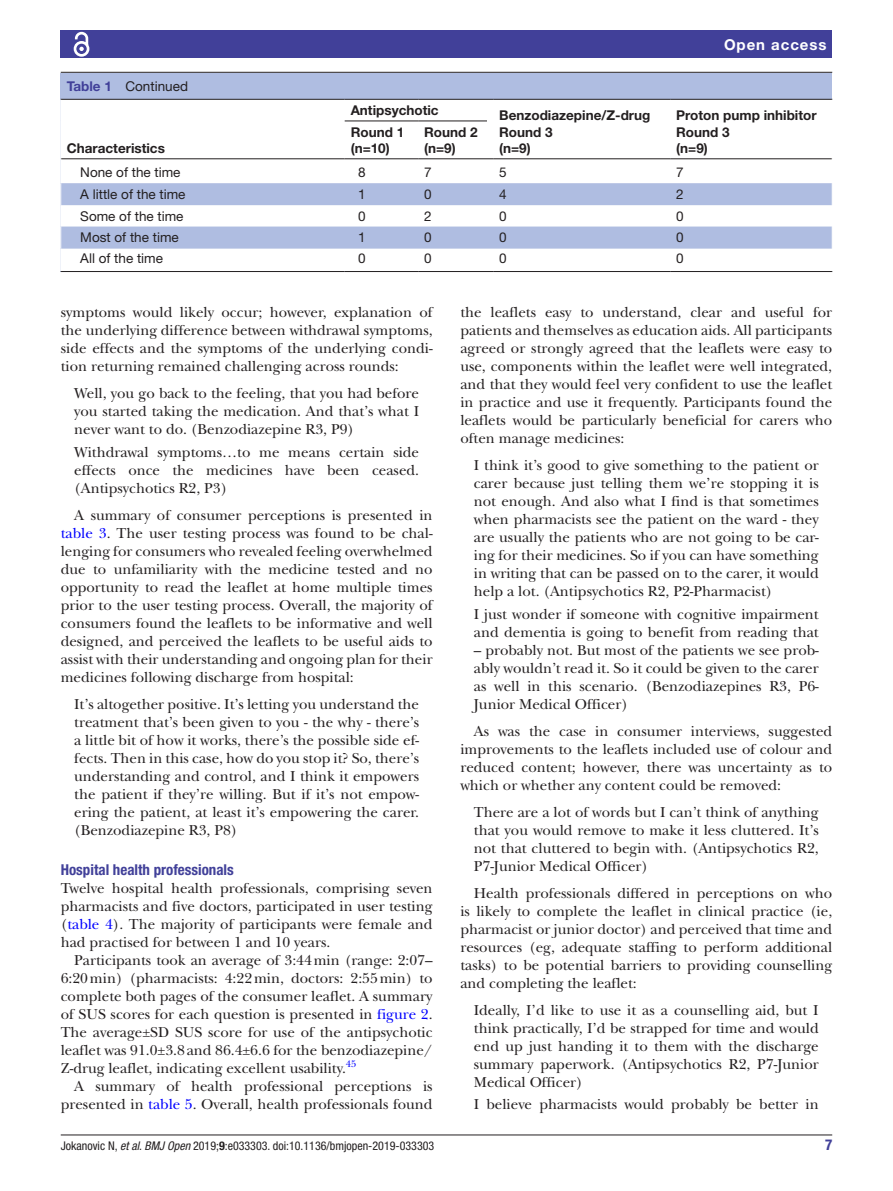
<style>
.page{position:relative;width:893px;height:1191px;background:#fff}
.page>*{position:absolute;margin:0;border:0;box-sizing:border-box;transform-origin:0 0}
.t1{font:15px/18px "New Baskerville";color:#231f20;text-align:justify}
.t2{font:700 condensed 15px "Helvetica Neue LT Std";color:#414099}
.t3{font:700 15px "Helvetica Neue LT Std";letter-spacing:.065em;color:#fff}
.t4{font:700 13.5px/16.2px "Helvetica Neue LT Std";color:#231f20}
.t5{font:13.5px "Helvetica Neue LT Std";color:#231f20}
.t6{font:condensed 12px "Helvetica Neue LT Std";color:#231f20}
.t7{font:9.9px "New Baskerville";color:#00f}
.s1{font-weight:700;color:#414099}
.s2{color:#00f}
.s3{font-style:italic}
.s4{font-weight:700}
</style>
<div class="page">
<hr style="left:61px;top:1134px;width:771px;height:1px;background:#231f20">
<div style="left:61px;top:31px;width:771px;height:27px;background:#414099"></div>
<svg style="left:73px;top:31px;width:17px;height:26px"></svg>
<div style="left:61px;top:91px;width:771px;height:181px;background:#afbde1"></div>
<div style="left:61px;top:100px;width:771px;height:171px;background:#fff"></div>
<svg style="left:61px;top:183px;width:771px;height:65px"></svg>
<hr style="left:61px;top:158px;width:284px;height:1px;background:#231f20">
<hr style="left:493px;top:158px;width:177px;height:1px;background:#231f20">
<hr style="left:670px;top:158px;width:162px;height:1px;background:#231f20">
<hr style="left:61px;top:99px;width:284px;height:1px;background:#231f20">
<hr style="left:345px;top:99px;width:73px;height:1px;background:#231f20">
<hr style="left:418px;top:99px;width:75px;height:1px;background:#231f20">
<hr style="left:493px;top:99px;width:177px;height:1px;background:#231f20">
<hr style="left:670px;top:99px;width:162px;height:1px;background:#231f20">
<hr style="left:345px;top:121px;width:73px;height:1px;background:#231f20">
<hr style="left:345px;top:158px;width:73px;height:1px;background:#231f20">
<hr style="left:418px;top:121px;width:75px;height:1px;background:#231f20">
<hr style="left:418px;top:158px;width:75px;height:1px;background:#231f20">
<hr style="left:61px;top:271px;width:284px;height:1px;background:#231f20">
<hr style="left:345px;top:271px;width:73px;height:1px;background:#231f20">
<hr style="left:418px;top:271px;width:75px;height:1px;background:#231f20">
<hr style="left:493px;top:271px;width:177px;height:1px;background:#231f20">
<hr style="left:670px;top:271px;width:162px;height:1px;background:#231f20">
<svg style="left:60px;top:100px;width:1px;height:21px"></svg>
<svg style="left:60px;top:159px;width:1px;height:112px"></svg>
<svg style="left:487px;top:119px;width:6px;height:4px"></svg>
<div style="left:61px;top:73px;width:771px;height:18px;background:#afbde1"></div>
<hr style="left:61px;top:72px;width:771px;height:1px;background:#231f20">
<p class="t5" style="left:67px;top:78px;width:123px"><span class="s1">Table 1</span> Continued</p>
<p class="t4" style="left:67px;top:140px;width:100px">Characteristics</p>
<p class="t3" style="left:724px;top:35px;width:104px">Open access</p>
<p class="t4" style="left:351px;top:102px;width:89px">Antipsychotic</p>
<p class="t4" style="left:499px;top:107px;width:153px">Benzodiazepine/Z-drug<br>Round 3<br>(n=9)</p>
<p class="t4" style="left:676px;top:107px;width:142px">Proton pump inhibitor<br>Round 3<br>(n=9)</p>
<p class="t4" style="left:351px;top:123px;width:55px">Round 1 (n=10)</p>
<p class="t4" style="left:424px;top:123px;width:55px">Round 2 (n=9)</p>
<p class="t5" style="left:80px;top:165px;width:102px">None of the time</p>
<p class="t5" style="left:358px;top:165px;width:9px">8</p>
<p class="t5" style="left:424px;top:165px;width:9px">7</p>
<p class="t5" style="left:499px;top:165px;width:9px">5</p>
<p class="t5" style="left:676px;top:165px;width:9px">7</p>
<p class="t5" style="left:80px;top:186px;width:107px">A little of the time</p>
<p class="t5" style="left:358px;top:186px;width:9px">1</p>
<p class="t5" style="left:424px;top:186px;width:9px">0</p>
<p class="t5" style="left:499px;top:186px;width:9px">4</p>
<p class="t5" style="left:676px;top:186px;width:9px">2</p>
<p class="t5" style="left:80px;top:208px;width:105px">Some of the time</p>
<p class="t5" style="left:358px;top:208px;width:9px">0</p>
<p class="t5" style="left:424px;top:208px;width:9px">2</p>
<p class="t5" style="left:499px;top:208px;width:9px">0</p>
<p class="t5" style="left:676px;top:208px;width:9px">0</p>
<p class="t5" style="left:80px;top:229px;width:100px">Most of the time</p>
<p class="t5" style="left:358px;top:229px;width:9px">1</p>
<p class="t5" style="left:424px;top:229px;width:9px">0</p>
<p class="t5" style="left:499px;top:229px;width:9px">0</p>
<p class="t5" style="left:676px;top:229px;width:9px">0</p>
<p class="t5" style="left:80px;top:250px;width:84px">All of the time</p>
<p class="t5" style="left:358px;top:250px;width:9px">0</p>
<p class="t5" style="left:424px;top:250px;width:9px">0</p>
<p class="t5" style="left:499px;top:250px;width:9px">0</p>
<p class="t5" style="left:676px;top:250px;width:9px">0</p>
<p class="t1" style="left:61px;top:303px;width:373px">symptoms would likely occur; however, explanation of the underlying difference between withdrawal symptoms, side effects and the symptoms of the underlying condi&shy;tion returning remained challenging across rounds:</p>
<p class="t1" style="left:74px;top:384px;width:346px">Well, you go back to the feeling, that you had before you started taking the medication. And that’s what I never want to do. (Benzodiazepine R3, P9)</p>
<p class="t1" style="left:74px;top:443px;width:346px">Withdrawal symptoms…to me means certain side effects once the medicines have been ceased. (Antipsychotics R2, P3)</p>
<p class="t1" style="left:61px;top:506px;width:373px;text-indent:14px">A summary of consumer perceptions is presented in <span class="s2">table 3</span>. The user testing process was found to be chal&shy;lenging for consumers who revealed feeling overwhelmed due to unfamiliarity with the medicine tested and no opportunity to read the leaflet at home multiple times prior to the user testing process. Overall, the majority of consumers found the leaflets to be informative and well designed, and perceived the leaflets to be useful aids to assist with their understanding and ongoing plan for their medicines following discharge from hospital:</p>
<p class="t1" style="left:74px;top:695px;width:346px">It’s altogether positive. It’s letting you understand the treatment that’s been given to you - the why - there’s a little bit of how it works, there’s the possible side ef&shy;fects. Then in this case, how do you stop it? So, there’s understanding and control, and I think it empowers the patient if they’re willing. But if it’s not empow&shy;ering the patient, at least it’s empowering the carer. (Benzodiazepine R3, P8)</p>
<p class="t2" style="left:61px;top:861px;width:175px">Hospital health professionals</p>
<p class="t1" style="left:61px;top:879px;width:373px">Twelve hospital health professionals, comprising seven pharmacists and five doctors, participated in user testing (<span class="s2">table 4</span>). The majority of participants were female and had practised for between 1 and 10 years.</p>
<p class="t1" style="left:61px;top:951px;width:373px;text-indent:14px">Participants took an average of 3:44min (range: 2:07– 6:20min) (pharmacists: 4:22min, doctors: 2:55min) to complete both pages of the consumer leaflet. A summary of SUS scores for each question is presented in <span class="s2">figure 2</span>.<br>The average±SD SUS score for use of the antipsychotic leaflet was 91.0±3.8and 86.4±6.6 for the benzodiazepine/ Z-drug leaflet, indicating excellent usability.</p>
<p class="t7" style="left:346px;top:1057px;width:12px">45</p>
<p class="t1" style="left:61px;top:1077px;width:373px;text-align:right">A summary of health professional perceptions is presented in <span class="s2">table 5</span>. Overall, health professionals found</p>
<p class="t1" style="left:460px;top:303px;width:373px">the leaflets easy to understand, clear and useful for patients and themselves as education aids. All participants agreed or strongly agreed that the leaflets were easy to use, components within the leaflet were well integrated, and that they would feel very confident to use the leaflet in practice and use it frequently. Participants found the leaflets would be particularly beneficial for carers who often manage medicines:</p>
<p class="t1" style="left:474px;top:456px;width:346px">I think it’s good to give something to the patient or carer because just telling them we’re stopping it is not enough. And also what I find is that sometimes when pharmacists see the patient on the ward - they are usually the patients who are not going to be car&shy;ing for their medicines. So if you can have something in writing that can be passed on to the carer, it would help a lot. (Antipsychotics R2, P2-Pharmacist)</p>
<p class="t1" style="left:474px;top:605px;width:346px">I just wonder if someone with cognitive impairment and dementia is going to benefit from reading that</p>
<p class="t1" style="left:474px;top:641px;width:346px">– probably not. But most of the patients we see prob&shy;ably wouldn’t read it. So it could be given to the carer as well in this scenario. (Benzodiazepines R3, P6- Junior Medical Officer)</p>
<p class="t1" style="left:460px;top:722px;width:373px;text-indent:14px">As was the case in consumer interviews, suggested improvements to the leaflets included use of colour and reduced content; however, there was uncertainty as to which or whether any content could be removed:</p>
<p class="t1" style="left:474px;top:803px;width:346px">There are a lot of words but I can’t think of anything that you would remove to make it less cluttered. It’s not that cluttered to begin with. (Antipsychotics R2, P7-Junior Medical Officer)</p>
<p class="t1" style="left:460px;top:884px;width:373px;text-indent:14px">Health professionals differed in perceptions on who is likely to complete the leaflet in clinical practice (ie, pharmacist or junior doctor) and perceived that time and resources (eg, adequate staffing to perform additional tasks) to be potential barriers to providing counselling and completing the leaflet:</p>
<p class="t1" style="left:474px;top:1001px;width:346px">Ideally, I’d like to use it as a counselling aid, but I think practically, I’d be strapped for time and would end up just handing it to them with the discharge summary paperwork. (Antipsychotics R2, P7-Junior Medical Officer)</p>
<p class="t1" style="left:474px;top:1095px;width:346px">I believe pharmacists would probably be better in</p>
<p class="t6" style="left:61px;top:1138px;width:375px">Jokanovic N, <span class="s3">et al</span>. <span class="s3">BMJ Open</span> 2019;<span class="s4">9</span>:e033303. doi:10.1136/bmjopen-2019-033303</p>
<p class="t2" style="left:825px;top:1135px;width:9px">7</p>
</div>
